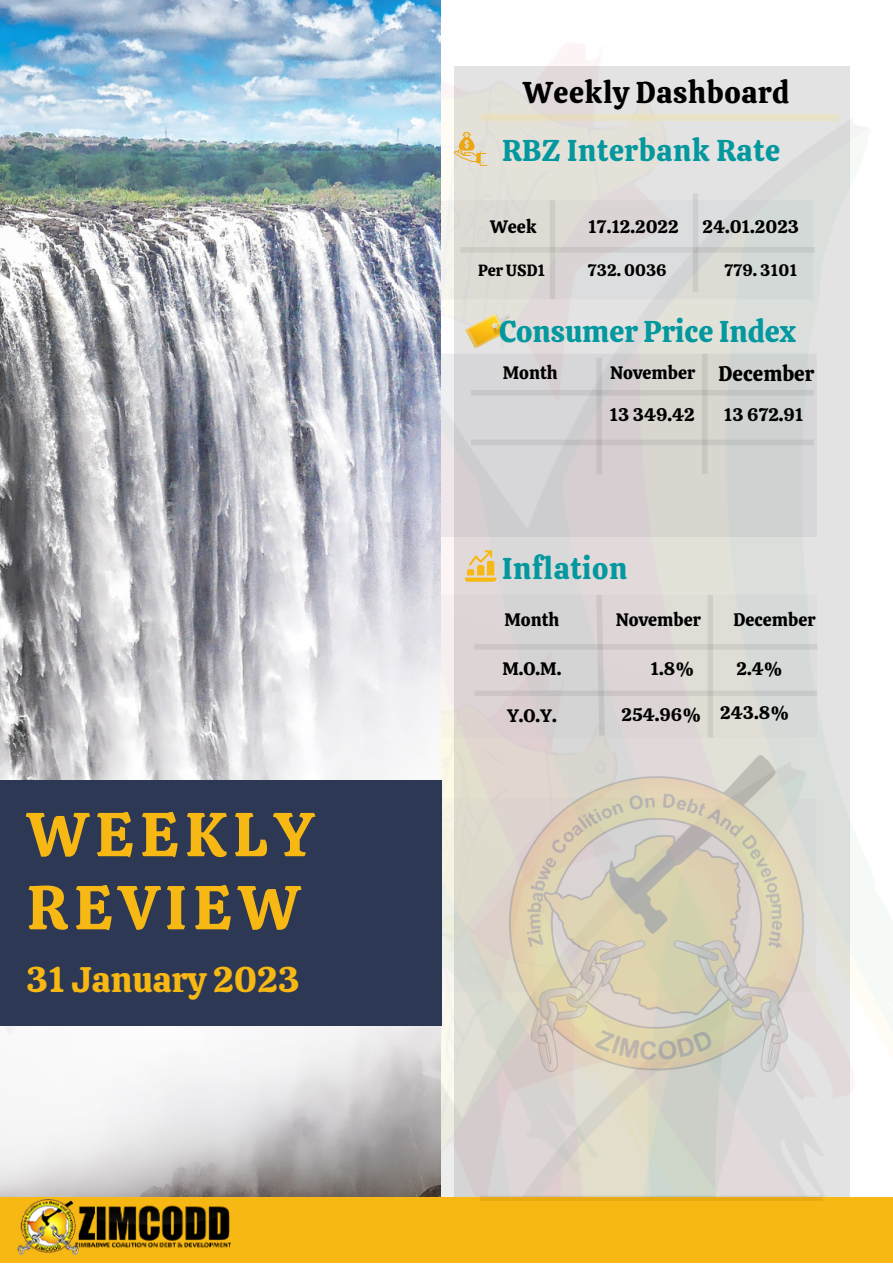
<style>
.page{position:relative;width:893px;height:1264px;background:#fff}
.page>*{position:absolute;margin:0;border:0;box-sizing:border-box;transform-origin:0 0}
.t1{font:61.95px/73.1px "Calistoga";letter-spacing:.11em;color:#f8b813}
.t2{font:35.4px "Calistoga";color:#f8b813}
.t3{font:30px "Calistoga";letter-spacing:.02em;color:#03989e}
.t4{font:30px "Calistoga";color:#03989e}
.t5{font:30px "Calistoga";letter-spacing:.02em;color:#000}
.t6{font:18.15px "Calistoga";color:#000}
.t7{font:18px "Calistoga";color:#000}
.t8{font:16.5px "Calistoga";color:#000}
.t9{font:16.2px "Calistoga";color:#000}
.s1{font-size:21px}
</style>
<div class="page">
<img style="left:441px;top:66px;width:451px;height:1131px">
<img style="left:0;top:0;width:441px;height:1197px">
<div style="left:0;top:780px;width:441px;height:245px;background:#2c3854"></div>
<div style="left:0;top:1197px;width:892px;height:65px;background:#f8b813"></div>
<img style="left:17px;top:1199px;width:213px;height:55px">
<img style="left:465px;top:308px;width:50px;height:41px">
<div style="left:480px;top:114px;width:358px;height:7px;background:#e8e2c9"></div>
<svg style="left:453px;top:132px;width:34px;height:34px"></svg>
<svg style="left:465px;top:550px;width:31px;height:31px"></svg>
<div style="left:471px;top:390px;width:342px;height:5px;background:#c8c7c4"></div>
<div style="left:471px;top:439px;width:342px;height:6px;background:#c8c7c4"></div>
<svg style="left:701px;top:354px;width:6px;height:120px"></svg>
<svg style="left:596px;top:357px;width:6px;height:117px"></svg>
<div style="left:549px;top:200px;width:6px;height:99px;background:#ceccc5"></div>
<div style="left:692px;top:193px;width:6px;height:99px;background:#cdcecf"></div>
<div style="left:460px;top:247px;width:354px;height:5px;background:#cdccc6"></div>
<div style="left:474px;top:644px;width:343px;height:5px;background:#cec6c6"></div>
<div style="left:474px;top:690px;width:343px;height:6px;background:#cec6c6"></div>
<svg style="left:707px;top:595px;width:6px;height:142px"></svg>
<svg style="left:593px;top:589px;width:14px;height:152px"></svg>
<svg style="left:480px;top:1195px;width:342px;height:5px;fill:#e7ab11"></svg>
<img style="left:509px;top:755px;width:294px;height:316px">
<h1 class="t1" style="left:27px;top:798px;width:289px">WEEKLY<br>REVIEW</h1>
<h2 class="t2" style="left:26px;top:957px;width:275px">31 January 2023</h2>
<h3 class="t5" style="left:523px;top:73px;width:267px">Weekly Dashboard</h3>
<h3 class="t3" style="left:502px;top:130px;width:280px">RBZ Interbank Rate</h3>
<p class="t7" style="left:490px;top:215px;width:48px">Week</p>
<p class="t9" style="left:478px;top:259px;width:69px">Per USD1</p>
<p class="t7" style="left:588px;top:215px;width:92px">17.12.2022</p>
<p class="t7" style="left:702px;top:215px;width:98px">24.01.2023</p>
<p class="t8" style="left:588px;top:259px;width:80px">732. 0036</p>
<p class="t8" style="left:724px;top:260px;width:74px">779. 3101</p>
<h3 class="t4" style="left:499px;top:312px;width:298px">Consumer Price Index</h3>
<p class="t7" style="left:502px;top:361px;width:56px">Month</p>
<p class="t7" style="left:610px;top:361px;width:205px">November <span class="s1">December</span></p>
<p class="t6" style="left:609px;top:402px;width:87px">13 349.42</p>
<p class="t7" style="left:724px;top:402px;width:81px">13 672.91</p>
<h3 class="t3" style="left:502px;top:548px;width:127px">Inflation</h3>
<p class="t7" style="left:504px;top:608px;width:56px">Month</p>
<p class="t7" style="left:502px;top:657px;width:60px">M.O.M.</p>
<p class="t7" style="left:507px;top:704px;width:51px">Y.O.Y.</p>
<p class="t7" style="left:615px;top:608px;width:87px">November</p>
<p class="t7" style="left:733px;top:608px;width:84px">December</p>
<p class="t7" style="left:650px;top:657px;width:46px">1.8%</p>
<p class="t7" style="left:736px;top:657px;width:48px">2.4%</p>
<p class="t7" style="left:621px;top:702px;width:169px">254.96% 243.8%</p>
</div>
